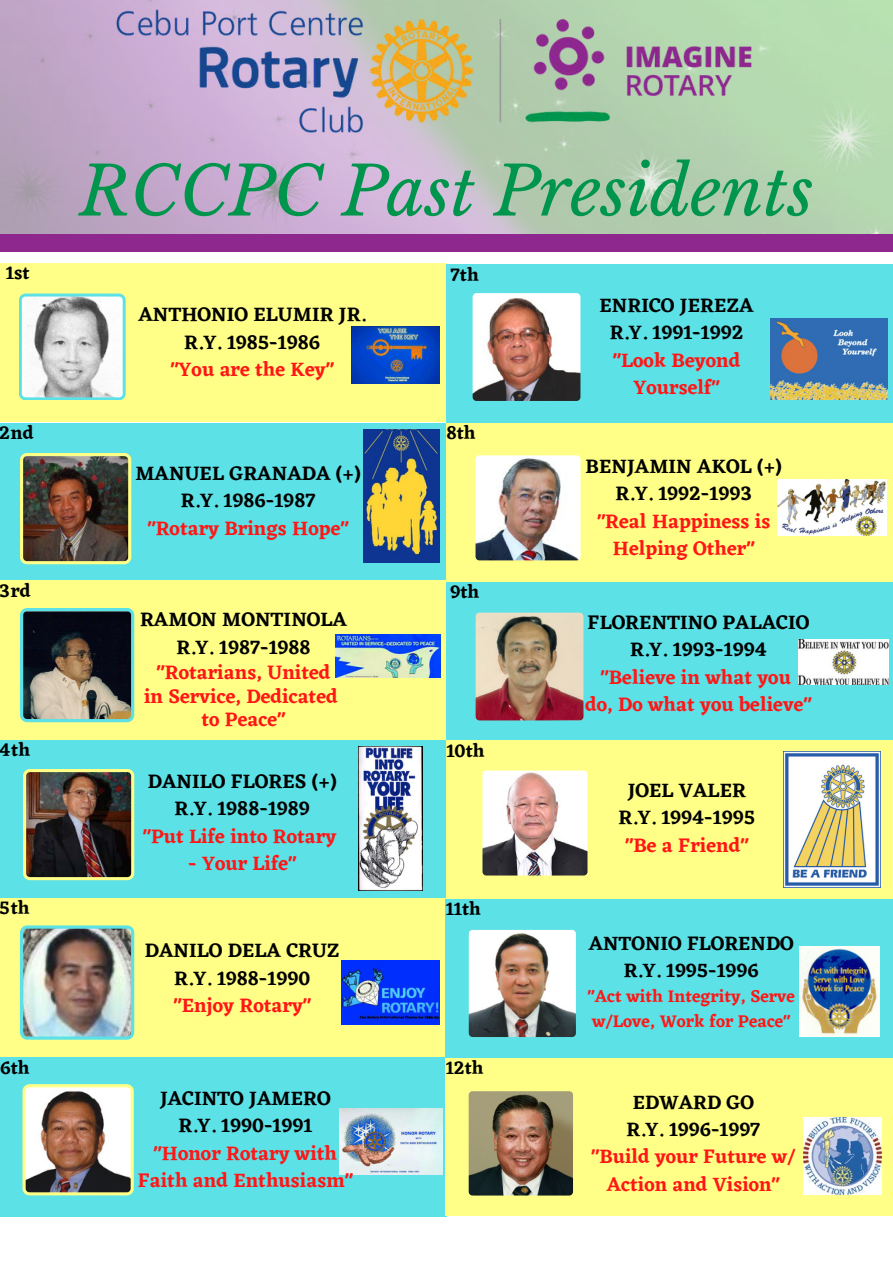
<style>
.page{position:relative;width:893px;height:1264px;background:#fff}
.page>*{position:absolute;margin:0;border:0;box-sizing:border-box;transform-origin:0 0}
.t1{font:italic 67.5px "Libre Baskerville";color:#00954c}
.t2{font:600 20.1px/27.5px "Eczar";color:#000;text-align:center}
.t3{font:600 20.1px/27.5px "Eczar";color:#ff1616;text-align:center}
.t4{font:600 19.95px/27.2px "Eczar";color:#000;text-align:center}
.t5{font:600 19.95px/27.2px "Eczar";color:#ff1616;text-align:center}
.t6{font:600 18.9px "Eczar";color:#000}
.t7{font:600 18.75px "Eczar";color:#000}
.t8{font:600 17.55px/24.5px "Eczar";color:#ff1616}
</style>
<div class="page">
<div style="left:0;top:263px;width:446px;height:159px;background:#ffff87"></div>
<div style="left:0;top:423px;width:446px;height:158px;background:#5ce1e6"></div>
<img style="left:20px;top:453px;width:111px;height:111px">
<img style="left:351px;top:326px;width:88px;height:58px">
<img style="left:364px;top:429px;width:75px;height:133px">
<div style="left:446px;top:264px;width:446px;height:158px;background:#5ce1e6"></div>
<img style="left:472px;top:293px;width:109px;height:108px">
<div style="left:0;top:1057px;width:446px;height:159px;background:#5ce1e6"></div>
<svg style="left:23px;top:1084px;width:111px;height:111px;background:#b09f8d"></svg>
<div style="left:0;top:580px;width:446px;height:159px;background:#ffff87"></div>
<svg style="left:20px;top:608px;width:114px;height:114px;background:#515a57"></svg>
<div style="left:0;top:740px;width:446px;height:159px;background:#5ce1e6"></div>
<img style="left:23px;top:769px;width:111px;height:111px">
<img style="left:335px;top:634px;width:105px;height:44px">
<img style="left:359px;top:746px;width:64px;height:144px">
<div style="left:446px;top:581px;width:446px;height:159px;background:#5ce1e6"></div>
<img style="left:475px;top:612px;width:109px;height:109px">
<div style="left:446px;top:423px;width:446px;height:159px;background:#ffff87"></div>
<img style="left:475px;top:455px;width:106px;height:106px">
<div style="left:0;top:898px;width:446px;height:158px;background:#ffff87"></div>
<img style="left:20px;top:925px;width:114px;height:114px">
<img style="left:342px;top:960px;width:97px;height:64px">
<div style="left:446px;top:740px;width:446px;height:159px;background:#ffff87"></div>
<svg style="left:482px;top:770px;width:106px;height:106px;background:#c6b7b4"></svg>
<img style="left:340px;top:1108px;width:102px;height:66px">
<img style="left:770px;top:318px;width:117px;height:82px">
<img style="left:777px;top:479px;width:109px;height:57px">
<img style="left:798px;top:639px;width:90px;height:45px">
<img style="left:783px;top:751px;width:97px;height:136px">
<div style="left:445px;top:899px;width:447px;height:158px;background:#5ce1e6"></div>
<img style="left:468px;top:929px;width:108px;height:108px">
<div style="left:445px;top:1058px;width:447px;height:157px;background:#ffff87"></div>
<img style="left:468px;top:1091px;width:105px;height:105px">
<img style="left:799px;top:946px;width:80px;height:90px">
<img style="left:803px;top:1117px;width:78px;height:77px">
<img style="left:0;top:0;width:892px;height:235px">
<img style="left:72px;top:0;width:820px;height:141px">
<div style="left:0;top:235px;width:892px;height:17px;background:#8e288e"></div>
<svg style="left:19px;top:293px;width:107px;height:107px;background:#c2d0cf"></svg>
<h1 class="t1" style="left:79px;top:150px;width:736px">RCCPC Past Presidents</h1>
<p class="t6" style="left:6px;top:261px;width:25px">1st</p>
<p class="t6" style="left:450px;top:263px;width:30px">7th</p>
<p class="t2" style="left:138px;top:301px;width:229px">ANTHONIO ELUMIR JR.<br>R.Y. 1985-1986</p>
<p class="t3" style="left:170px;top:355px;width:165px">"You are the Key"</p>
<p class="t2" style="left:599px;top:291px;width:156px">ENRICO JEREZA<br>R.Y. 1991-1992</p>
<p class="t3" style="left:613px;top:346px;width:129px">"Look Beyond<br>Yourself"</p>
<p class="t6" style="left:0;top:421px;width:35px">2nd</p>
<p class="t6" style="left:446px;top:421px;width:31px">8th</p>
<p class="t2" style="left:135px;top:459px;width:227px">MANUEL GRANADA (+)<br>R.Y. 1986-1987</p>
<p class="t3" style="left:147px;top:514px;width:203px">"Rotary Brings Hope"</p>
<p class="t2" style="left:585px;top:452px;width:198px">BENJAMIN AKOL (+)<br>R.Y. 1992-1993</p>
<p class="t3" style="left:597px;top:507px;width:175px">"Real Happiness is<br>Helping Other"</p>
<p class="t6" style="left:0;top:579px;width:32px">3rd</p>
<p class="t6" style="left:450px;top:580px;width:31px">9th</p>
<p class="t2" style="left:140px;top:605px;width:208px">RAMON MONTINOLA<br>R.Y. 1987-1988</p>
<p class="t3" style="left:144px;top:660px;width:195px;line-height:23.5px">"Rotarians, United in Service, Dedicated to Peace"</p>
<p class="t2" style="left:587px;top:608px;width:223px">FLORENTINO PALACIO<br>R.Y. 1993-1994</p>
<p class="t3" style="left:585px;top:663px;width:228px">"Believe in what you<br>do, Do what you believe"</p>
<p class="t6" style="left:0;top:738px;width:32px">4th</p>
<p class="t6" style="left:446px;top:739px;width:40px">10th</p>
<p class="t2" style="left:148px;top:767px;width:190px">DANILO FLORES (+)<br>R.Y. 1988-1989</p>
<p class="t3" style="left:143px;top:822px;width:195px">"Put Life into Rotary</p>
<p class="t3" style="left:188px;top:849px;width:110px">- Your Life"</p>
<p class="t2" style="left:618px;top:776px;width:138px">JOEL VALER<br>R.Y. 1994-1995</p>
<p class="t3" style="left:625px;top:831px;width:125px">"Be a Friend"</p>
<p class="t6" style="left:0;top:896px;width:31px">5th</p>
<p class="t7" style="left:445px;top:897px;width:37px">11th</p>
<p class="t2" style="left:145px;top:936px;width:196px">DANILO DELA CRUZ<br>R.Y. 1988-1990</p>
<p class="t3" style="left:173px;top:991px;width:139px">"Enjoy Rotary"</p>
<p class="t4" style="left:588px;top:929px;width:206px">ANTONIO FLORENDO<br>R.Y. 1995-1996</p>
<p class="t8" style="left:587px;top:984px;width:209px">"Act with Integrity, Serve w/Love, Work for Peace"</p>
<p class="t6" style="left:0;top:1055px;width:31px">6th</p>
<p class="t7" style="left:445px;top:1056px;width:39px">12th</p>
<p class="t2" style="left:160px;top:1084px;width:172px">JACINTO JAMERO<br>R.Y. 1990-1991</p>
<p class="t3" style="left:138px;top:1138px;width:217px">"Honor Rotary with<br>Faith and Enthusiasm"</p>
<p class="t4" style="left:626px;top:1088px;width:135px">EDWARD GO<br>R.Y. 1996-1997</p>
<p class="t5" style="left:591px;top:1142px;width:206px">"Build your Future w/<br>Action and Vision"</p>
</div>
